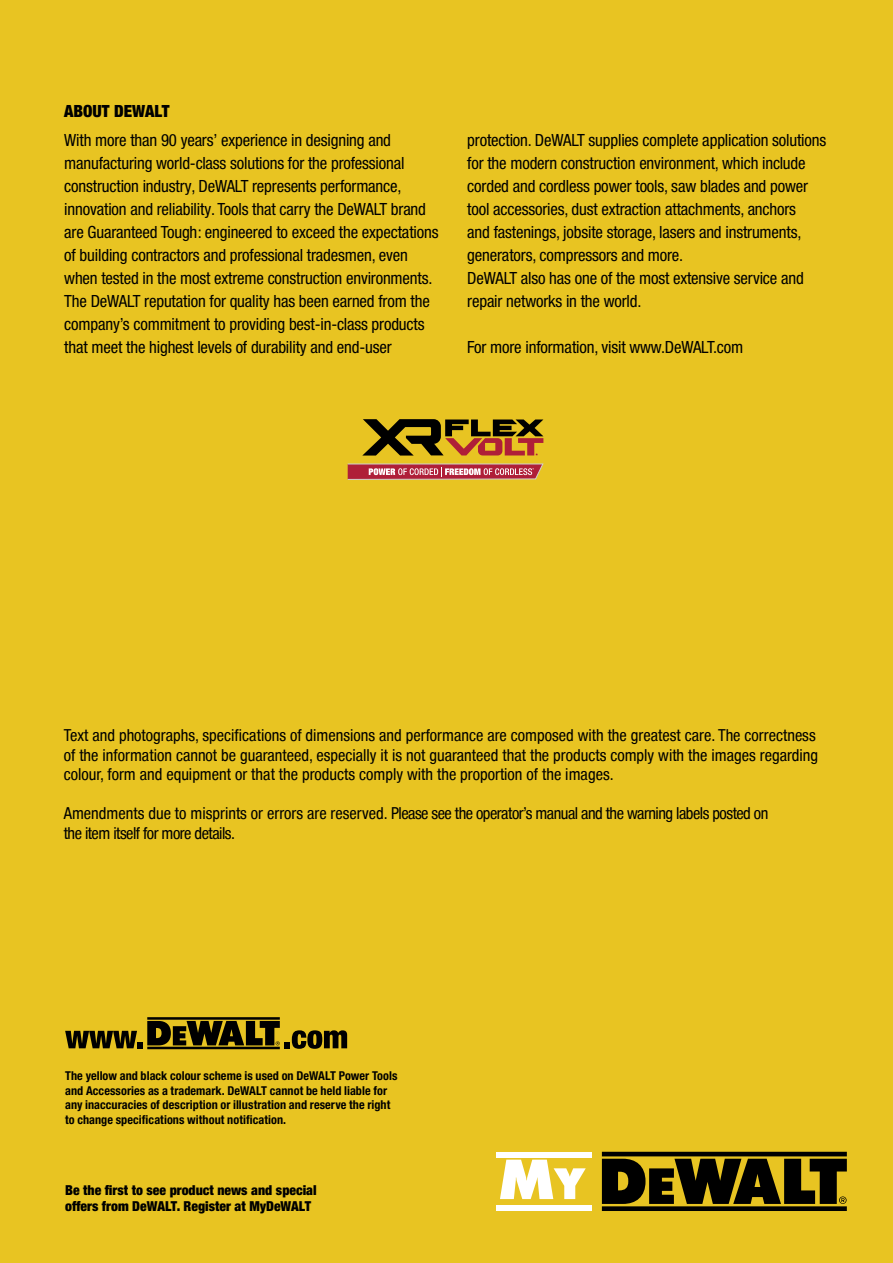
<style>
.page{position:relative;width:893px;height:1263px;background:#e8c422}
.page>*{position:absolute;margin:0;border:0;box-sizing:border-box;transform-origin:0 0}
.t1{font:condensed 16.8px/23px "Helvetica Neue LTW1 G";letter-spacing:-.01em;color:#000}
.t2{font:900 condensed 16.8px "Helvetica Neue LTW1 G";color:#000}
.t3{font:condensed 16.5px/19.5px "Helvetica Neue Condensed";color:#000}
.t4{font:condensed 16.5px/19.5px "Helvetica Neue Condensed";letter-spacing:-.03em;color:#000}
.t5{font:900 condensed 13.8px/16.5px "Helvetica Neue LTW1 G";color:#000}
.t6{font:700 condensed 12.3px/14.7px "Helvetica Neue LTW1 G";letter-spacing:.005em;color:#000}
</style>
<div class="page">
<svg style="left:362px;top:419px;width:181px;height:37px"></svg>
<svg style="left:348px;top:463px;width:195px;height:17px;background:#c36369"></svg>
<svg style="left:65px;top:1017px;width:282px;height:32px"></svg>
<div style="left:496px;top:1152px;width:96px;height:5px;background:#fff"></div>
<div style="left:496px;top:1205px;width:96px;height:6px;background:#fff"></div>
<svg style="left:500px;top:1151px;width:347px;height:60px"></svg>
<p class="t2" style="left:64px;top:101px;width:107px">ABOUT DEWALT</p>
<p class="t1" style="left:64px;top:129px;width:376px">With more than 90 years’ experience in designing and manufacturing world-class solutions for the professional construction industry, DeWALT represents performance, innovation and reliability. Tools that carry the DeWALT brand are Guaranteed Tough: engineered to exceed the expectations of building contractors and professional tradesmen, even when tested in the most extreme construction environments.<br>The DeWALT reputation for quality has been earned from the company’s commitment to providing best-in-class products that meet the highest levels of durability and end-user</p>
<p class="t1" style="left:467px;top:129px;width:360px">protection. DeWALT supplies complete application solutions for the modern construction environment, which include corded and cordless power tools, saw blades and power tool accessories, dust extraction attachments, anchors<br>and fastenings, jobsite storage, lasers and instruments, generators, compressors and more.<br>DeWALT also has one of the most extensive service and repair networks in the world.</p>
<p class="t1" style="left:467px;top:336px;width:278px">For more information, visit www.DeWALT.com</p>
<p class="t3" style="left:64px;top:725px;width:756px">Text and photographs, specifications of dimensions and performance are composed with the greatest care. The correctness of the information cannot be guaranteed, especially it is not guaranteed that the products comply with the images regarding colour, form and equipment or that the products comply with the proportion of the images.</p>
<p class="t4" style="left:64px;top:803px;width:706px">Amendments due to misprints or errors are reserved. Please see the operator’s manual and the warning labels posted on the item itself for more details.</p>
<p class="t6" style="left:65px;top:1068px;width:334px">The yellow and black colour scheme is used on DeWALT Power Tools and Accessories as a trademark. DeWALT cannot be held liable for any inaccuracies of description or illustration and reserve the right to change specifications without notification.</p>
<p class="t5" style="left:65px;top:1181px;width:253px">Be the first to see product news and special offers from DeWALT. Register at MyDeWALT</p>
</div>
